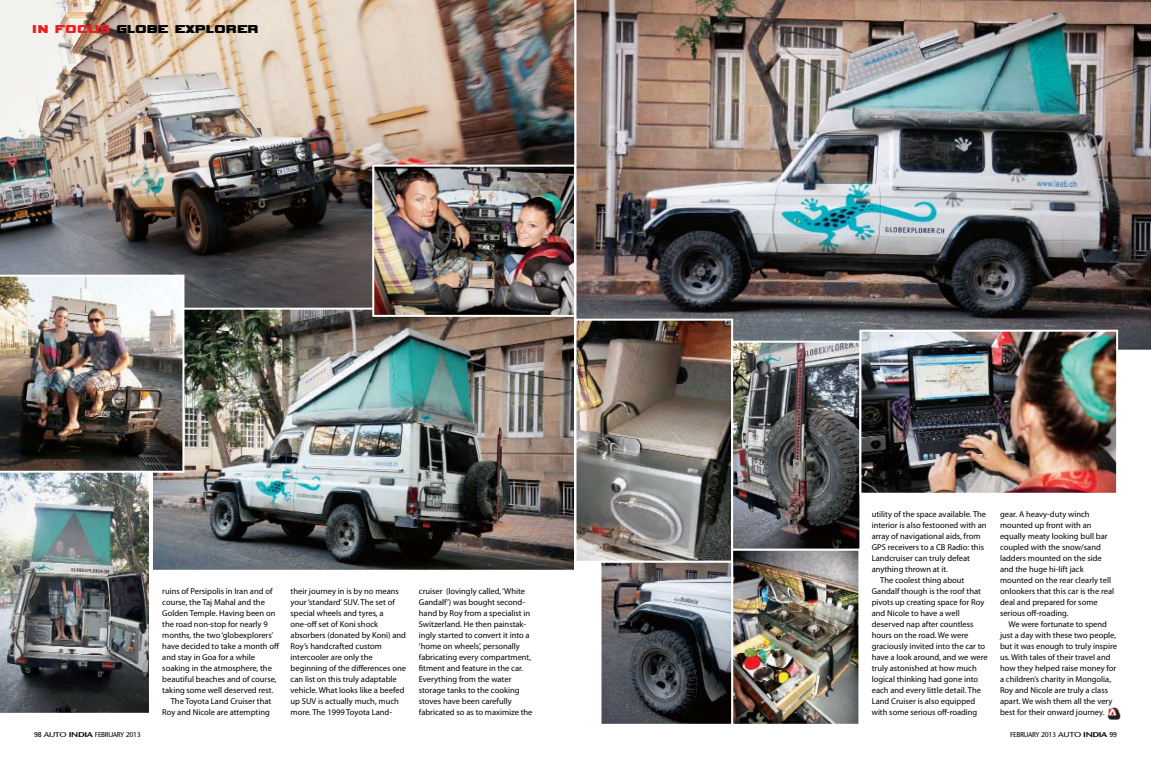
<style>
.page{position:relative;width:1151px;height:757px;background:#fff}
.page>*{position:absolute;margin:0;border:0;box-sizing:border-box;transform-origin:0 0}
.t1{font:16px "Vipnagorgialla";letter-spacing:.04em;color:#000}
.t2{font:8.5px/11px "Myriad Pro";color:#000}
.t3{font:7px "Stone Sans";letter-spacing:-.045em;color:#000;scale:1.3 1}
.t4{font:7px "Stone Sans";letter-spacing:-.045em;color:#000}
.s1{color:#ed1c24}
.s2{font-family:"Frutiger"}
.s3{font-weight:600}
</style>
<div class="page">
<img style="left:0;top:473px;width:149px;height:240px">
<img style="left:0;top:0;width:574px;height:308px">
<img style="left:154px;top:311px;width:419px;height:258px">
<div style="left:151px;top:308px;width:425px;height:264px;border:2px solid #fff"></div>
<img style="left:0;top:275px;width:184px;height:198px">
<img style="left:375px;top:168px;width:198px;height:146px">
<div style="left:372px;top:165px;width:204px;height:152px;border:2px solid #fff"></div>
<img style="left:574px;top:0;width:577px;height:350px">
<img style="left:577px;top:322px;width:153px;height:238px">
<div style="left:574px;top:319px;width:159px;height:244px;border:2px solid #fff"></div>
<img style="left:734px;top:344px;width:124px;height:379px">
<div style="left:731px;top:341px;width:130px;height:210px;border:2px solid #fff"></div>
<div style="left:731px;top:549px;width:129px;height:177px;border:2px solid #fff"></div>
<img style="left:602px;top:564px;width:128px;height:159px">
<div style="left:599px;top:561px;width:134px;height:165px;border:2px solid #fff"></div>
<img style="left:862px;top:333px;width:253px;height:159px">
<div style="left:859px;top:330px;width:259px;height:165px;border:2px solid #fff"></div>
<svg style="left:1107px;top:707px;width:13px;height:12px"></svg>
<h1 class="t1" style="left:33px;top:22px;width:227px"><span class="s1">in focus</span> globe explorer</h1>
<p class="t2" style="left:162px;top:585px;width:112px">ruins of Persipolis in Iran and of</p>
<p class="t2" style="left:162px;top:596px;width:104px">course, the Taj Mahal and the</p>
<p class="t2" style="left:162px;top:607px;width:115px">Golden Temple. Having been on</p>
<p class="t2" style="left:162px;top:618px;width:107px">the road non-stop for nearly 9</p>
<p class="t2" style="left:162px;top:629px;width:113px">months, the two ‘globexplorers’</p>
<p class="t2" style="left:162px;top:640px;width:119px">have decided to take a month off</p>
<p class="t2" style="left:162px;top:651px;width:94px">and stay in Goa for a while</p>
<p class="t2" style="left:162px;top:662px;width:111px">soaking in the atmosphere, the</p>
<p class="t2" style="left:162px;top:673px;width:116px">beautiful beaches and of course,</p>
<p class="t2" style="left:162px;top:684px;width:113px">taking some well deserved rest.</p>
<p class="t2" style="left:171px;top:695px;width:102px">The Toyota Land Cruiser that</p>
<p class="t2" style="left:162px;top:706px;width:109px">Roy and Nicole are attempting</p>
<p class="t2" style="left:291px;top:585px;width:117px">their journey in is by no means your ‘standard’ SUV. The set of special wheels and tyres, a one-off set of Koni shock absorbers (donated by Koni) and<br>Roy’s handcrafted custom intercooler are only the beginning of the differences one can list on this truly adaptable vehicle. What looks like a beefed up SUV is actually much, much more. The 1999 Toyota Land-</p>
<p class="t2" style="left:419px;top:585px;width:115px">cruiser (lovingly called, ‘White<br>Gandalf’) was bought second&shy;hand by Roy from a specialist in<br>Switzerland. He then painstak&shy;ingly started to convert it into a ‘home on wheels’, personally fabricating every compartment, fitment and feature in the car.<br>Everything from the water storage tanks to the cooking stoves have been carefully fabricated so as to maximize the</p>
<p class="t2" style="left:872px;top:508px;width:116px">utility of the space available. The</p>
<p class="t2" style="left:872px;top:519px;width:116px">interior is also festooned with an</p>
<p class="t2" style="left:872px;top:530px;width:110px">array of navigational aids, from</p>
<p class="t2" style="left:872px;top:541px;width:114px">GPS receivers to a CB Radio: this</p>
<p class="t2" style="left:872px;top:552px;width:100px">Landcruiser can truly defeat</p>
<p class="t2" style="left:872px;top:563px;width:78px">anything thrown at it.</p>
<p class="t2" style="left:880px;top:574px;width:86px">The coolest thing about</p>
<p class="t2" style="left:872px;top:585px;width:111px">Gandalf though is the roof that</p>
<p class="t2" style="left:872px;top:596px;width:114px">pivots up creating space for Roy</p>
<p class="t2" style="left:872px;top:607px;width:89px">and Nicole to have a well</p>
<p class="t2" style="left:872px;top:618px;width:103px">deserved nap after countless</p>
<p class="t2" style="left:872px;top:629px;width:98px">hours on the road. We were</p>
<p class="t2" style="left:872px;top:640px;width:115px">graciously invited into the car to</p>
<p class="t2" style="left:872px;top:651px;width:117px">have a look around, and we were</p>
<p class="t2" style="left:872px;top:662px;width:106px">truly astonished at how much</p>
<p class="t2" style="left:872px;top:673px;width:108px">logical thinking had gone into</p>
<p class="t2" style="left:872px;top:684px;width:111px">each and every little detail. The</p>
<p class="t2" style="left:872px;top:695px;width:105px">Land Cruiser is also equipped</p>
<p class="t2" style="left:872px;top:706px;width:107px">with some serious off-roading</p>
<p class="t2" style="left:1000px;top:508px;width:116px">gear. A heavy-duty winch mounted up front with an equally meaty looking bull bar coupled with the snow/sand ladders mounted on the side and the huge hi-lift jack mounted on the rear clearly tell onlookers that this car is the real deal and prepared for some serious off-roading.</p>
<p class="t2" style="left:1000px;top:618px;width:118px;text-indent:8px">We were fortunate to spend just a day with these two people, but it was enough to truly inspire us. With tales of their travel and how they helped raise money for a children’s charity in Mongolia,<br>Roy and Nicole are truly a class apart. We wish them all the very best for their onward journey.</p>
<p class="t3" style="left:34px;top:730px;width:84px"><span class="s2">98</span> AUTO <span class="s3">INDIA</span> FEBRUARY 2013</p>
<p class="t4" style="left:1010px;top:730px;width:108px">FEBRUARY 2013 AUTO <span class="s3">INDIA</span> <span class="s2">99</span></p>
</div>
